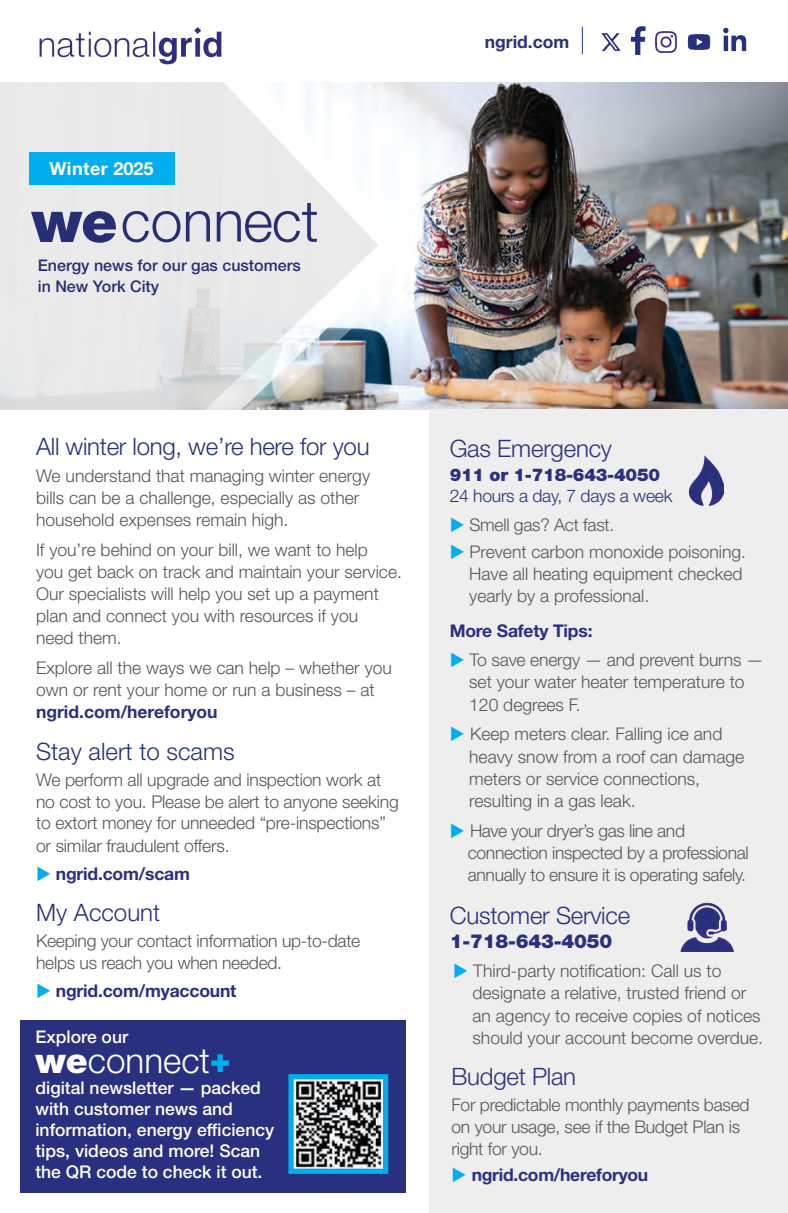
<style>
.page{position:relative;width:788px;height:1213px;background:#fff}
.page>*{position:absolute;margin:0;border:0;box-sizing:border-box;transform-origin:0 0}
.t1{font:300 57.4px "Helvetica Neue LT Std";color:#29307f}
.t2{font:300 35px "Helvetica Neue LT Std";color:#fff}
.t3{font:300 23.97px "Helvetica Neue LT Std";letter-spacing:-.01em;color:#29307f}
.t4{font:900 19.25px "Helvetica Neue LT Std";letter-spacing:-.01em;color:#29307f}
.t5{font:700 18.03px "Helvetica Neue LT Std";letter-spacing:.025em;color:#fff}
.t6{font:300 17.5px/22.1px "Helvetica Neue LT Std";color:#54565a}
.t7{font:500 17.5px/21px "Helvetica Neue LT Std";color:#fff}
.t8{font:700 17.5px "Helvetica Neue LT Std";letter-spacing:-.01em;color:#29307f}
.t9{font:300 17.5px/22.2px "Helvetica Neue LT Std";letter-spacing:-.02em;color:#54565a}
.t10{font:300 17.5px "Helvetica Neue LT Std";letter-spacing:-.015em;color:#29307f}
.t11{font:900 17.5px "Helvetica Neue LT Std";letter-spacing:-.015em;color:#29307f}
.t12{font:500 16.1px/21px "Helvetica Neue LT Std";color:#29307f}
.s1{font-weight:900;font-size:58.1px}
.s2{color:#00aeef}
.s3{font-weight:900}
.s4{font-weight:900;color:#00aeef}
</style>
<div class="page">
<img style="left:438px;top:82px;width:350px;height:328px">
<div style="left:429px;top:410px;width:359px;height:803px;background:#edeeed"></div>
<img style="left:414px;top:82px;width:24px;height:328px">
<svg style="left:378px;top:82px;width:36px;height:328px"></svg>
<img style="left:723px;top:27px;width:24px;height:25px">
<img style="left:630px;top:26px;width:16px;height:29px">
<img style="left:655px;top:31px;width:56px;height:22px">
<img style="left:39px;top:27px;width:183px;height:38px">
<svg style="left:582px;top:27px;width:1px;height:27px"></svg>
<svg style="left:0;top:82px;width:378px;height:328px;background:#e5e6e7"></svg>
<div style="left:21px;top:1020px;width:385px;height:172px;background:#29307f"></div>
<div style="left:29px;top:152px;width:146px;height:33px;background:#00aeef"></div>
<img style="left:688px;top:455px;width:35px;height:51px">
<img style="left:680px;top:902px;width:54px;height:49px">
<img style="left:601px;top:33px;width:20px;height:19px">
<img style="left:294px;top:1080px;width:88px;height:88px">
<div style="left:288px;top:1074px;width:100px;height:100px;border:5px solid #00aeef"></div>
<p class="t5" style="left:49px;top:158px;width:106px">Winter 2025</p>
<h1 class="t1" style="left:32px;top:186px;width:288px"><span class="s1">we</span>connect</h1>
<p class="t12" style="left:38px;top:255px;width:264px">Energy news for our gas customers in New York City</p>
<p class="t8" style="left:485px;top:31px;width:86px">ngrid.com</p>
<h3 class="t3" style="left:36px;top:432px;width:335px">All winter long, we’re here for you</h3>
<p class="t6" style="left:36px;top:464px;width:335px">We understand that managing winter energy bills can be a challenge, especially as other household expenses remain high.</p>
<p class="t6" style="left:36px;top:538px;width:367px">If you’re behind on your bill, we want to help<br>you get back on track and maintain your service.<br>Our specialists will help you set up a payment plan and connect you with resources if you<br>need them.</p>
<p class="t6" style="left:36px;top:656px;width:357px">Explore all the ways we can help – whether you own or rent your home or run a business – at</p>
<p class="t8" style="left:36px;top:700px;width:183px">ngrid.com/hereforyou</p>
<h3 class="t3" style="left:36px;top:737px;width:200px">Stay alert to scams</h3>
<p class="t6" style="left:36px;top:768px;width:364px">We perform all upgrade and inspection work at no cost to you. Please be alert to anyone seeking to extort money for unneeded “pre-inspections” or similar fraudulent offers.</p>
<p class="t8" style="left:36px;top:862px;width:155px"><span class="s2">◆</span> ngrid.com/scam</p>
<h3 class="t3" style="left:36px;top:898px;width:126px">My Account</h3>
<p class="t6" style="left:36px;top:929px;width:326px">Keeping your contact information up-to-date helps us reach you when needed.</p>
<p class="t8" style="left:36px;top:980px;width:202px"><span class="s2">◆</span> ngrid.com/myaccount</p>
<p class="t7" style="left:35px;top:1026px;width:94px">Explore our</p>
<h2 class="t2" style="left:35px;top:1039px;width:197px"><span class="s3">we</span>connect<span class="s4">+</span></h2>
<p class="t7" style="left:35px;top:1077px;width:240px">digital newsletter — packed with customer news and information, energy efficiency tips, videos and more! Scan the QR code to check it out.</p>
<h3 class="t3" style="left:449px;top:433px;width:164px">Gas Emergency</h3>
<p class="t11" style="left:449px;top:464px;width:212px">911 or 1-718-643-4050</p>
<p class="t10" style="left:449px;top:485px;width:224px">24 hours a day, 7 days a week</p>
<p class="t6" style="left:449px;top:514px;width:166px"><span class="s2">◆</span> Smell gas? Act fast.</p>
<p class="t6" style="left:469px;top:540px;width:278px;text-indent:-19px"><span class="s2">◆</span> Prevent carbon monoxide poisoning.<br>Have all heating equipment checked yearly by a professional.</p>
<p class="t8" style="left:449px;top:620px;width:144px">More Safety Tips:</p>
<p class="t6" style="left:469px;top:648px;width:296px;text-indent:-19px"><span class="s2">◆</span> To save energy — and prevent burns — set your water heater temperature to<br>120 degrees F.</p>
<p class="t6" style="left:469px;top:723px;width:276px;text-indent:-19px"><span class="s2">◆</span> Keep meters clear. Falling ice and heavy snow from a roof can damage meters or service connections, resulting in a gas leak.</p>
<p class="t9" style="left:468px;top:819px;width:282px;text-indent:-18px"><span class="s2">◆</span> Have your dryer’s gas line and connection inspected by a professional annually to ensure it is operating safely.</p>
<h3 class="t3" style="left:449px;top:900px;width:182px">Customer Service</h3>
<p class="t4" style="left:449px;top:929px;width:164px">1-718-643-4050</p>
<p class="t6" style="left:472px;top:959px;width:292px;text-indent:-19px"><span class="s2">◆</span> Third-party notification: Call us to designate a relative, trusted friend or an agency to receive copies of notices should your account become overdue.</p>
<h3 class="t3" style="left:451px;top:1061px;width:126px">Budget Plan</h3>
<p class="t6" style="left:451px;top:1093px;width:299px">For predictable monthly payments based on your usage, see if the Budget Plan is right for you.</p>
<p class="t8" style="left:451px;top:1164px;width:198px"><span class="s2">◆</span> ngrid.com/hereforyou</p>
</div>
